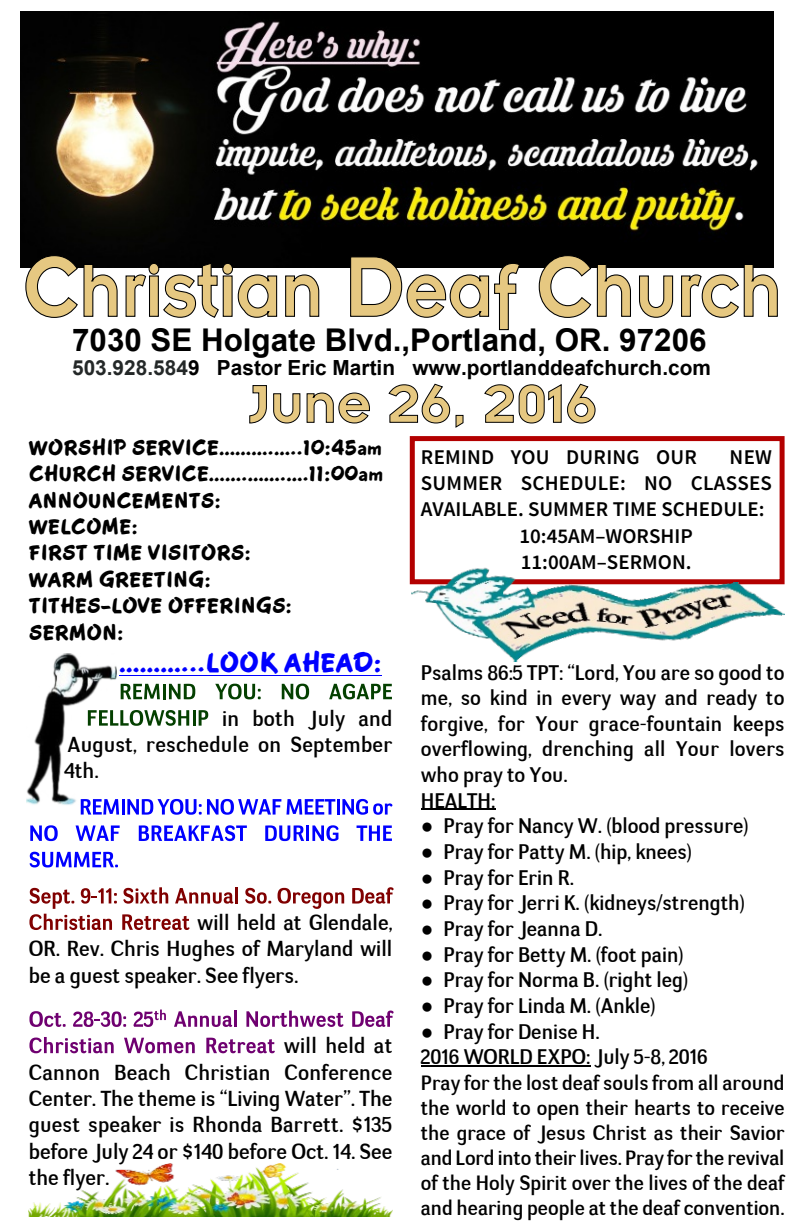
<style>
.page{position:relative;width:792px;height:1224px;background:#fff}
.page>*{position:absolute;margin:0;border:0;box-sizing:border-box;transform-origin:0 0}
.t1{font:700 31.4px "Arial";color:#000}
.t2{font:28px "CAC Moose";color:#00f}
.t3{font:22px/26.4px "CAC Moose";color:#000}
.t4{font:21.6px/26.4px "Negotiate Free";color:#000;text-align:justify}
.t5{font:21px/25.6px "Negotiate Free";color:#000}
.t6{font:600 21px "Source Sans Pro";color:#000}
.t7{font:700 20.8px "Arial";color:#000}
.t8{font:20.6px/25.2px "Negotiate Free";color:#000;text-align:justify}
.s1{color:#242828}
.s2{font-family:"Times New Roman"}
</style>
<div class="page">
<img style="left:20px;top:11px;width:754px;height:256px">
<hr style="left:119px;top:675px;width:263px;height:1px;background:#00f">
<svg style="left:121px;top:684px;width:39px;height:15px"></svg>
<hr style="left:163px;top:684px;width:3px;height:15px;background:#044000">
<svg style="left:169px;top:684px;width:26px;height:15px"></svg>
<svg style="left:215px;top:684px;width:46px;height:15px"></svg>
<svg style="left:282px;top:684px;width:27px;height:15px"></svg>
<svg style="left:329px;top:684px;width:63px;height:15px"></svg>
<svg style="left:116px;top:710px;width:73px;height:16px"></svg>
<hr style="left:193px;top:710px;width:3px;height:16px;background:#044000">
<svg style="left:199px;top:710px;width:9px;height:16px"></svg>
<svg style="left:81px;top:799px;width:38px;height:16px"></svg>
<hr style="left:122px;top:799px;width:3px;height:16px;background:#00f">
<svg style="left:127px;top:799px;width:208px;height:16px"></svg>
<hr style="left:337px;top:799px;width:3px;height:16px;background:#00f">
<svg style="left:342px;top:799px;width:50px;height:16px"></svg>
<svg style="left:30px;top:825px;width:28px;height:16px"></svg>
<svg style="left:76px;top:825px;width:44px;height:16px"></svg>
<svg style="left:139px;top:825px;width:108px;height:16px"></svg>
<svg style="left:265px;top:825px;width:39px;height:16px"></svg>
<hr style="left:306px;top:825px;width:3px;height:16px;background:#00f">
<svg style="left:312px;top:825px;width:26px;height:16px"></svg>
<svg style="left:357px;top:825px;width:35px;height:16px"></svg>
<svg style="left:30px;top:852px;width:88px;height:15px"></svg>
<hr style="left:235px;top:887px;width:3px;height:16px;background:#800000">
<svg style="left:245px;top:888px;width:26px;height:16px"></svg>
<svg style="left:278px;top:888px;width:66px;height:21px"></svg>
<svg style="left:352px;top:887px;width:42px;height:17px"></svg>
<svg style="left:29px;top:887px;width:204px;height:43px"></svg>
<svg style="left:29px;top:1011px;width:37px;height:16px"></svg>
<svg style="left:73px;top:1011px;width:53px;height:16px"></svg>
<svg style="left:133px;top:1010px;width:33px;height:17px"></svg>
<svg style="left:174px;top:1011px;width:58px;height:16px"></svg>
<hr style="left:234px;top:1011px;width:3px;height:16px;background:#6f0070">
<svg style="left:246px;top:1011px;width:98px;height:16px"></svg>
<svg style="left:352px;top:1011px;width:42px;height:16px"></svg>
<svg style="left:29px;top:1037px;width:85px;height:16px"></svg>
<svg style="left:124px;top:1038px;width:71px;height:15px"></svg>
<svg style="left:206px;top:1038px;width:69px;height:15px"></svg>
<hr style="left:421px;top:809px;width:74px;height:1px;background:#000">
<hr style="left:421px;top:1065px;width:169px;height:1px;background:#000">
<svg style="left:249px;top:385px;width:18px;height:39px"></svg>
<svg style="left:273px;top:392px;width:97px;height:32px"></svg>
<svg style="left:388px;top:383px;width:76px;height:45px"></svg>
<svg style="left:484px;top:383px;width:112px;height:41px"></svg>
<img style="left:26px;top:654px;width:90px;height:152px">
<svg style="left:25px;top:255px;width:93px;height:63px"></svg>
<svg style="left:125px;top:262px;width:153px;height:56px"></svg>
<svg style="left:285px;top:274px;width:35px;height:43px"></svg>
<svg style="left:350px;top:256px;width:171px;height:75px"></svg>
<svg style="left:538px;top:255px;width:94px;height:63px"></svg>
<svg style="left:639px;top:275px;width:35px;height:43px"></svg>
<svg style="left:681px;top:263px;width:97px;height:55px"></svg>
<div style="left:410px;top:436px;width:375px;height:148px;border:5px solid #b30000"></div>
<img style="left:409px;top:553px;width:376px;height:109px">
<img style="left:29px;top:1164px;width:363px;height:53px">
<h1 class="t1" style="left:72px;top:328px;width:636px">7030 SE Holgate Blvd.,Portland, OR. 97206</h1>
<p class="t7" style="left:72px;top:360px;width:640px"><span class="s1">503.928.584</span>9 Pastor Eric Martin www.portlanddeafchurch.com</p>
<p class="t3" style="left:29px;top:434px;width:356px">WORSHIP SERVICE……….…..10:45am<br>CHURCH SERVICE…….…….….11:00am<br>ANNOUNCEMENTS:<br>WELCOME:<br>FIRST TIME VISITORS:<br>WARM GREETING:<br>TITHES–LOVE OFFERINGS:<br>SERMON:</p>
<h2 class="t2" style="left:119px;top:645px;width:264px">………...LOOK AHEAD:</h2>
<p class="t4" style="left:64px;top:707px;width:330px;text-indent:158px">in both July and August, reschedule on September 4th.</p>
<p class="t4" style="left:29px;top:911px;width:365px;text-indent:168px">will held at Glendale, OR. Rev. Chris Hughes of Maryland will be a guest speaker. See flyers.</p>
<p class="t4" style="left:29px;top:1035px;width:365px;text-indent:255px">will held at Cannon Beach Christian Conference Center. The theme is “Living Water”. The guest speaker is Rhonda Barrett. $135 before July 24 or $140 before Oct. 14. See the flyer.</p>
<p class="t6" style="left:421px;top:448px;width:278px">REMIND YOU DURING OUR</p>
<p class="t6" style="left:730px;top:448px;width:44px">NEW</p>
<p class="t6" style="left:421px;top:474px;width:353px">SUMMER SCHEDULE: NO CLASSES</p>
<p class="t6" style="left:421px;top:501px;width:345px">AVAILABLE. SUMMER TIME SCHEDULE:</p>
<p class="t6" style="left:519px;top:527px;width:175px">10:45AM–WORSHIP</p>
<p class="t6" style="left:521px;top:553px;width:172px">11:00AM–SERMON.</p>
<p class="t5" style="left:421px;top:662px;width:365px">Psalms 86:5 TPT: “Lord, You are so good to me, so kind in every way and ready to forgive, for Your grace-fountain keeps overflowing, drenching all Your lovers who pray to You.<br>HEALTH:</p>
<p class="t5" style="left:421px;top:815px;width:330px"><span class="s2">●</span> Pray for Nancy W. (blood pressure)</p>
<p class="t5" style="left:421px;top:841px;width:273px"><span class="s2">●</span> Pray for Patty M. (hip, knees)</p>
<p class="t5" style="left:421px;top:867px;width:155px"><span class="s2">●</span> Pray for Erin R.</p>
<p class="t5" style="left:421px;top:892px;width:326px"><span class="s2">●</span> Pray for Jerri K. (kidneys/strength)</p>
<p class="t5" style="left:421px;top:918px;width:183px"><span class="s2">●</span> Pray for Jeanna D.</p>
<p class="t5" style="left:421px;top:944px;width:265px"><span class="s2">●</span> Pray for Betty M. (foot pain)</p>
<p class="t5" style="left:421px;top:969px;width:269px"><span class="s2">●</span> Pray for Norma B. (right leg)</p>
<p class="t5" style="left:421px;top:995px;width:237px"><span class="s2">●</span> Pray for Linda M. (Ankle)</p>
<p class="t5" style="left:421px;top:1021px;width:289px"><span class="s2">●</span> Pray for Denise H.<br>2016 WORLD EXPO: July 5-8, 2016</p>
<p class="t8" style="left:421px;top:1072px;width:365px">Pray for the lost deaf souls from all around the world to open their hearts to receive the grace of Jesus Christ as their Savior and Lord into their lives. Pray for the revival of the Holy Spirit over the lives of the deaf and hearing people at the deaf convention.</p>
</div>
